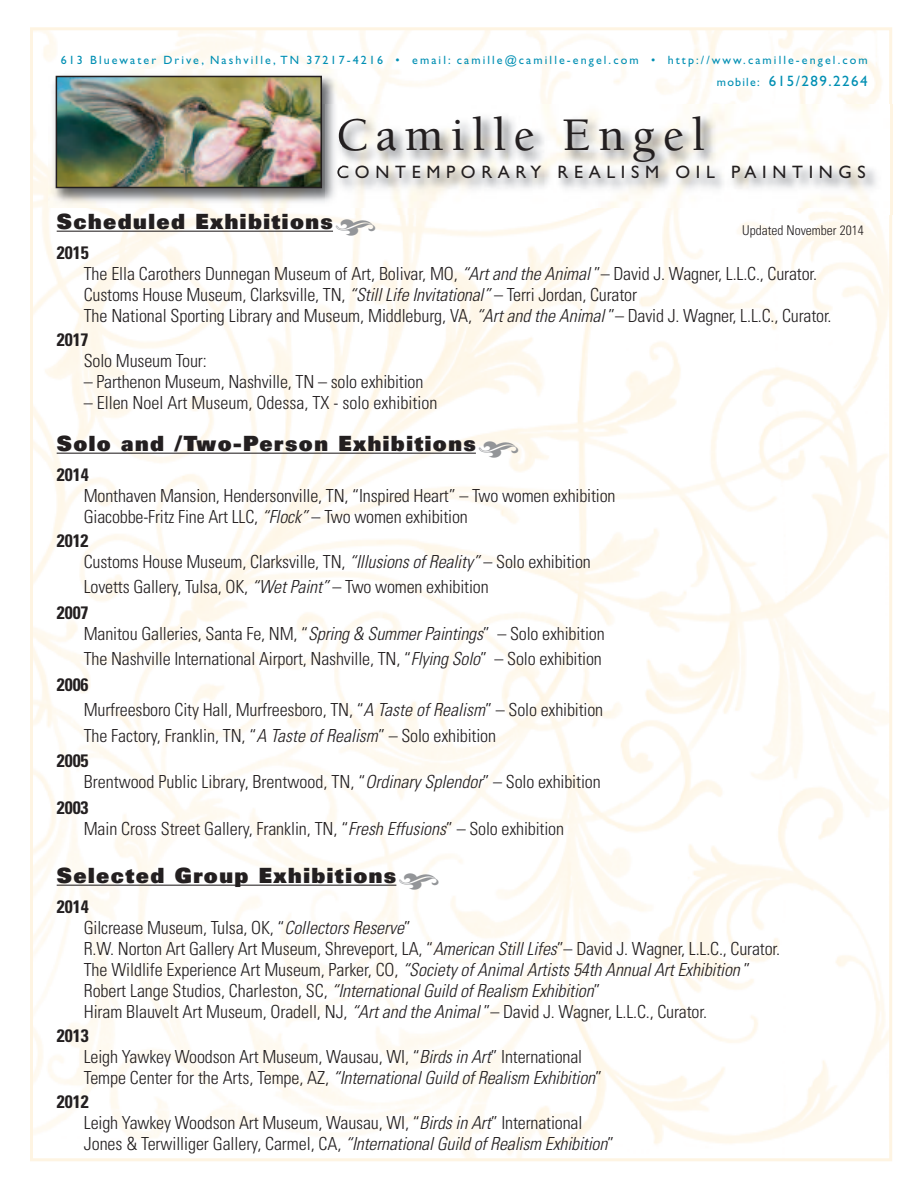
<style>
.page{position:relative;width:918px;height:1188px;background:#fff}
.page>*{position:absolute;margin:0;border:0;box-sizing:border-box;transform-origin:0 0}
.t1{font:500 48px "Berkeley";letter-spacing:.155em;color:#231f20}
.t2{font:900 21px "Univers";letter-spacing:.07em;color:#231f20}
.t3{font:300 condensed 18px/21px "Univers";letter-spacing:-.01em;color:#231f20}
.t4{font:18px "Gill Sans";letter-spacing:.315em;color:#231f20}
.t5{font:700 condensed 18px "Univers";color:#231f20}
.t6{font:15px "Gill Sans";letter-spacing:.1em;color:#008fb3}
.t7{font:300 condensed 13.5px "Univers";color:#231f20}
.t8{font:12px "Gill Sans";letter-spacing:.175em;color:#008fb3}
.s1{font-size:12px}
.s2{font-family:"Type Embellishments One Plain";font-weight:400;font-size:25.5px;color:#939598}
.s3{font-weight:700}
.s4{font-style:italic}
</style>
<div class="page">
<img style="left:34px;top:31px;width:854px;height:1126px">
<hr style="left:57px;top:231px;width:276px;height:1px;background:#231f20">
<hr style="left:57px;top:453px;width:419px;height:1px;background:#231f20">
<hr style="left:57px;top:885px;width:339px;height:1px;background:#231f20">
<img style="left:326px;top:207px;width:562px;height:7px">
<img style="left:341px;top:105px;width:547px;height:102px">
<img style="left:49px;top:69px;width:292px;height:138px">
<img style="left:339px;top:125px;width:2px;height:21px">
<svg style="left:337px;top:166px;width:4px;height:12px"></svg>
<img style="left:59px;top:79px;width:260px;height:106px">
<div style="left:56px;top:76px;width:266px;height:112px;border:2px solid #231f20"></div>
<p class="t8" style="left:61px;top:55px;width:808px">613 Bluewater Drive, Nashville, TN 37217-4216 • email: camille@camille-engel.com • http://www.camille-engel.com</p>
<p class="t6" style="left:717px;top:75px;width:152px"><span class="s1">mobile:</span> 615/289.2264</p>
<h1 class="t1" style="left:335px;top:116px;width:371px">Camille Engel</h1>
<p class="t4" style="left:337px;top:165px;width:531px">CONTEMPORARY REALISM OIL PAINTINGS</p>
<p class="t2" style="left:57px;top:214px;width:322px">Scheduled Exhibitions<span class="s2">∂</span></p>
<p class="t7" style="left:742px;top:225px;width:123px">Updated November 2014</p>
<p class="t3" style="left:84px;top:244px;width:749px;text-indent:-27px"><span class="s3">2015<br></span>The Ella Carothers Dunnegan Museum of Art, Bolivar, MO, <span class="s4">“Art and the Animal</span> ”– David J. Wagner, L.L.C., Curator.<br>Customs House Museum, Clarksville, TN, <span class="s4">“Still Life Invitational”</span> – Terri Jordan, Curator<br>The National Sporting Library and Museum, Middleburg, VA, <span class="s4">“Art and the Animal</span> ”– David J. Wagner, L.L.C., Curator.</p>
<p class="t5" style="left:57px;top:333px;width:33px">2017</p>
<p class="t3" style="left:84px;top:352px;width:125px">Solo Museum Tour:</p>
<p class="t3" style="left:84px;top:373px;width:341px">– Parthenon Museum, Nashville, TN – solo exhibition</p>
<p class="t3" style="left:84px;top:394px;width:355px">– Ellen Noel Art Museum, Odessa, TX - solo exhibition</p>
<p class="t2" style="left:57px;top:436px;width:465px">Solo and /Two-Person Exhibitions<span class="s2">∂</span></p>
<p class="t5" style="left:57px;top:468px;width:33px">2014</p>
<p class="t3" style="left:84px;top:487px;width:533px">Monthaven Mansion, Hendersonville, TN, “Inspired Heart” – Two women exhibition<br>Giacobbe-Fritz Fine Art LLC, <span class="s4">“Flock”</span> – Two women exhibition</p>
<p class="t3" style="left:84px;top:532px;width:509px;text-indent:-27px"><span class="s3">2012<br></span>Customs House Museum, Clarksville, TN, <span class="s4">“Illusions of Reality”</span> – Solo exhibition</p>
<p class="t3" style="left:57px;top:576px;width:434px;line-height:25.5px;text-indent:27px">Lovetts Gallery, Tulsa, OK, <span class="s4">“Wet Paint”</span> – Two women exhibition<br><span class="s3">2007</span></p>
<p class="t3" style="left:84px;top:625px;width:523px">Manitou Galleries, Santa Fe, NM, “<span class="s4">Spring &amp; Summer Paintings</span>” – Solo exhibition</p>
<p class="t3" style="left:84px;top:650px;width:520px">The Nashville International Airport, Nashville, TN, “<span class="s4">Flying Solo</span>” – Solo exhibition</p>
<p class="t5" style="left:57px;top:678px;width:33px">2006</p>
<p class="t3" style="left:84px;top:701px;width:521px">Murfreesboro City Hall, Murfreesboro, TN, “<span class="s4">A Taste of Realism</span>” – Solo exhibition</p>
<p class="t3" style="left:84px;top:727px;width:414px">The Factory, Franklin, TN, “<span class="s4">A Taste of Realism</span>” – Solo exhibition</p>
<p class="t5" style="left:57px;top:754px;width:33px">2005</p>
<p class="t3" style="left:57px;top:771px;width:545px;line-height:25.5px;text-indent:27px">Brentwood Public Library, Brentwood, TN, “<span class="s4">Ordinary Splendor</span>” – Solo exhibition<br><span class="s3">2003</span></p>
<p class="t3" style="left:84px;top:820px;width:482px">Main Cross Street Gallery, Franklin, TN, “<span class="s4">Fresh Effusions</span>” – Solo exhibition</p>
<p class="t2" style="left:57px;top:868px;width:385px">Selected Group Exhibitions<span class="s2">∂</span></p>
<p class="t3" style="left:84px;top:898px;width:698px;text-indent:-27px"><span class="s3">2014<br></span>Gilcrease Museum, Tulsa, OK, “<span class="s4">Collectors Reserve</span>”<br>R.W. Norton Art Gallery Art Museum, Shreveport, LA, “<span class="s4">American Still Lifes</span>”– David J. Wagner, L.L.C., Curator.<br>The Wildlife Experience Art Museum, Parker, CO, <span class="s4">“Society of Animal Artists 54th Annual Art Exhibition</span> ” Robert Lange Studios, Charleston, SC, <span class="s4">“International Guild of Realism Exhibition</span>”<br>Hiram Blauvelt Art Museum, Oradell, NJ, <span class="s4">“Art and the Animal</span> ”– David J. Wagner, L.L.C., Curator.</p>
<p class="t3" style="left:84px;top:1027px;width:520px;text-indent:-27px"><span class="s3">2013<br></span>Leigh Yawkey Woodson Art Museum, Wausau, WI, “<span class="s4">Birds in Art</span>” International<br>Tempe Center for the Arts, Tempe, AZ, <span class="s4">“International Guild of Realism Exhibition</span>”</p>
<p class="t3" style="left:84px;top:1093px;width:532px;text-indent:-27px"><span class="s3">2012<br></span>Leigh Yawkey Woodson Art Museum, Wausau, WI, “<span class="s4">Birds in Art</span>” International<br>Jones &amp; Terwilliger Gallery, Carmel, CA, <span class="s4">“International Guild of Realism Exhibition</span>”</p>
</div>
